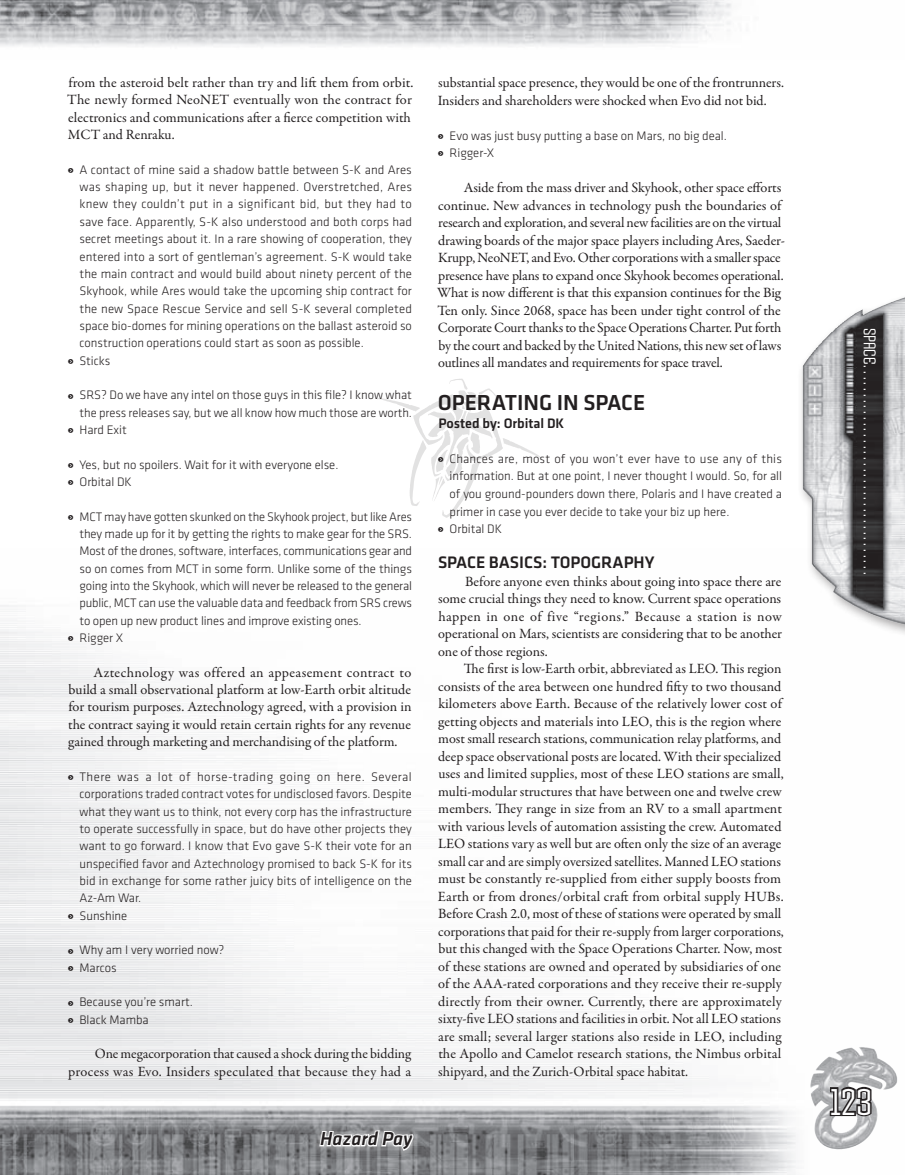
<style>
.page{position:relative;width:905px;height:1175px;background:#fff}
.page>*{position:absolute;margin:0;border:0;box-sizing:border-box;transform-origin:0 0}
.t1{font:condensed 36px "Armada";color:#fff}
.t2{font:500 22.5px "Klavika";color:#231f20}
.t3{font:italic 500 19.5px "Klavika";color:#231f20}
.t4{font:500 17.25px "Klavika";color:#231f20}
.t5{font:condensed 16.5px "Armada";color:#fff}
.t6{font:14.25px/17.5px "Garamond Premr Pro";letter-spacing:-.005em;color:#231f20}
.t7{font:500 14.25px "Klavika";color:#231f20}
.t8{font:300 12.75px/17.4px "Klavika";color:#231f20}
.t9{font:300 12.75px "Klavika";letter-spacing:.035em;color:#231f20}
.s1{font-family:"Badloc ICG";font-weight:400;font-size:16.5px}
</style>
<div class="page">
<img style="left:0;top:605px;width:898px;height:569px">
<img style="left:0;top:0;width:732px;height:47px">
<img style="left:810px;top:1047px;width:53px;height:40px">
<svg style="left:828px;top:1085px;width:46px;height:32px"></svg>
<div style="left:312px;top:1123px;width:108px;height:34px;background:#fff;opacity:.71"></div>
<svg style="left:318px;top:1109px;width:97px;height:43px"></svg>
<div style="left:797px;top:287px;width:107px;height:353px;background:#231f20;opacity:.4"></div>
<img style="left:802px;top:297px;width:102px;height:308px">
<svg style="left:377px;top:379px;width:164px;height:139px"></svg>
<p class="t6" style="left:67px;top:74px;width:348px">from the asteroid belt rather than try and lift them from orbit.<br>The newly formed NeoNET eventually won the contract for electronics and communications after a fierce competition with MCT and Renraku.</p>
<p class="t8" style="left:68px;top:161px;width:346px"><span class="s1">&gt;</span> A contact of mine said a shadow battle between S-K and Ares</p>
<p class="t8" style="left:79px;top:178px;width:334px">was shaping up, but it never happened. Overstretched, Ares</p>
<p class="t8" style="left:80px;top:196px;width:334px">knew they couldn’t put in a significant bid, but they had to</p>
<p class="t8" style="left:80px;top:213px;width:334px">save face. Apparently, S-K also understood and both corps had</p>
<p class="t8" style="left:79px;top:230px;width:334px">secret meetings about it. In a rare showing of cooperation, they</p>
<p class="t8" style="left:79px;top:248px;width:334px">entered into a sort of gentleman’s agreement. S-K would take</p>
<p class="t8" style="left:79px;top:265px;width:334px">the main contract and would build about ninety percent of the</p>
<p class="t8" style="left:79px;top:282px;width:334px">Skyhook, while Ares would take the upcoming ship contract for</p>
<p class="t8" style="left:79px;top:300px;width:334px">the new Space Rescue Service and sell S-K several completed</p>
<p class="t8" style="left:79px;top:317px;width:334px">space bio-domes for mining operations on the ballast asteroid so</p>
<p class="t8" style="left:80px;top:334px;width:286px">construction operations could start as soon as possible.</p>
<p class="t8" style="left:68px;top:352px;width:44px"><span class="s1">&gt;</span> Sticks</p>
<p class="t8" style="left:68px;top:386px;width:346px"><span class="s1">&gt;</span> SRS? Do we have any intel on those guys in this file? I know what</p>
<p class="t8" style="left:79px;top:404px;width:334px">the press releases say, but we all know how much those are worth.</p>
<p class="t8" style="left:68px;top:421px;width:61px"><span class="s1">&gt;</span> Hard Exit</p>
<p class="t8" style="left:68px;top:456px;width:272px"><span class="s1">&gt;</span> Yes, but no spoilers. Wait for it with everyone else. <span class="s1">&gt;</span> Orbital DK</p>
<p class="t8" style="left:68px;top:508px;width:346px"><span class="s1">&gt;</span> MCT may have gotten skunked on the Skyhook project, but like Ares</p>
<p class="t8" style="left:79px;top:525px;width:334px">they made up for it by getting the rights to make gear for the SRS.</p>
<p class="t8" style="left:79px;top:542px;width:334px">Most of the drones, software, interfaces, communications gear and</p>
<p class="t8" style="left:79px;top:560px;width:334px">so on comes from MCT in some form. Unlike some of the things</p>
<p class="t8" style="left:79px;top:577px;width:334px">going into the Skyhook, which will never be released to the general</p>
<p class="t8" style="left:79px;top:594px;width:334px">public, MCT can use the valuable data and feedback from SRS crews</p>
<p class="t8" style="left:79px;top:612px;width:283px">to open up new product lines and improve existing ones.</p>
<p class="t8" style="left:68px;top:629px;width:57px"><span class="s1">&gt;</span> Rigger X</p>
<p class="t6" style="left:68px;top:664px;width:345px;text-align:justify;text-indent:25px">Aztechnology was offered an appeasement contract to build a small observational platform at low-Earth orbit altitude for tourism purposes. Aztechnology agreed, with a provision in the contract saying it would retain certain rights for any revenue gained through marketing and merchandising of the platform.</p>
<p class="t9" style="left:68px;top:769px;width:346px"><span class="s1">&gt;</span> There was a lot of horse-trading going on here. Several</p>
<p class="t8" style="left:79px;top:785px;width:334px">corporations traded contract votes for undisclosed favors. Despite</p>
<p class="t8" style="left:79px;top:803px;width:334px">what they want us to think, not every corp has the infrastructure</p>
<p class="t8" style="left:79px;top:820px;width:334px">to operate successfully in space, but do have other projects they</p>
<p class="t8" style="left:79px;top:837px;width:334px">want to go forward. I know that Evo gave S-K their vote for an</p>
<p class="t8" style="left:79px;top:855px;width:334px">unspecified favor and Aztechnology promised to back S-K for its</p>
<p class="t8" style="left:79px;top:872px;width:334px">bid in exchange for some rather juicy bits of intelligence on the</p>
<p class="t8" style="left:79px;top:889px;width:63px">Az-Am War.</p>
<p class="t8" style="left:68px;top:907px;width:61px"><span class="s1">&gt;</span> Sunshine</p>
<p class="t8" style="left:68px;top:941px;width:158px"><span class="s1">&gt;</span> Why am I very worried now? <span class="s1">&gt;</span> Marcos</p>
<p class="t8" style="left:68px;top:993px;width:127px"><span class="s1">&gt;</span> Because you’re smart. <span class="s1">&gt;</span> Black Mamba</p>
<p class="t6" style="left:68px;top:1045px;width:344px;text-align:right">One megacorporation that caused a shock during the bidding process was Evo. Insiders speculated that because they had a</p>
<h3 class="t3" style="left:320px;top:1128px;width:94px">Hazard Pay</h3>
<p class="t6" style="left:438px;top:74px;width:347px">substantial space presence, they would be one of the frontrunners.<br>Insiders and shareholders were shocked when Evo did not bid.</p>
<p class="t8" style="left:437px;top:127px;width:291px"><span class="s1">&gt;</span> Evo was just busy putting a base on Mars, no big deal. <span class="s1">&gt;</span> Rigger-X</p>
<p class="t6" style="left:437px;top:179px;width:349px;text-indent:27px">Aside from the mass driver and Skyhook, other space efforts continue. New advances in technology push the boundaries of research and exploration, and several new facilities are on the virtual drawing boards of the major space players including Ares, Saeder-Krupp, NeoNET, and Evo. Other corporations with a smaller space presence have plans to expand once Skyhook becomes operational.<br>What is now different is that this expansion continues for the Big Ten only. Since 2068, space has been under tight control of the Corporate Court thanks to the Space Operations Charter. Put forth by the court and backed by the United Nations, this new set of laws outlines all mandates and requirements for space travel.</p>
<h2 class="t2" style="left:438px;top:391px;width:209px">OPERATING IN SPACE</h2>
<p class="t7" style="left:438px;top:415px;width:127px">POSTED BY: ORBITAL DK</p>
<p class="t8" style="left:437px;top:450px;width:346px"><span class="s1">&gt;</span> Chances are, most of you won’t ever have to use any of this</p>
<p class="t8" style="left:449px;top:468px;width:334px">information. But at one point, I never thought I would. So, for all</p>
<p class="t8" style="left:449px;top:485px;width:334px">of you ground-pounders down there, Polaris and I have created a</p>
<p class="t8" style="left:449px;top:503px;width:281px">primer in case you ever decide to take your biz up here.</p>
<p class="t8" style="left:437px;top:520px;width:66px"><span class="s1">&gt;</span> Orbital DK</p>
<p class="t4" style="left:438px;top:553px;width:216px">SPACE BASICS: TOPOGRAPHY</p>
<p class="t6" style="left:438px;top:572px;width:345px;text-align:justify;text-indent:27px">Before anyone even thinks about going into space there are some crucial things they need to know. Current space operations happen in one of five “regions.” Because a station is now operational on Mars, scientists are considering that to be another one of those regions.</p>
<p class="t6" style="left:438px;top:660px;width:347px;text-indent:26px">The first is low-Earth orbit, abbreviated as LEO. This region consists of the area between one hundred fifty to two thousand kilometers above Earth. Because of the relatively lower cost of getting objects and materials into LEO, this is the region where most small research stations, communication relay platforms, and deep space observational posts are located. With their specialized uses and limited supplies, most of these LEO stations are small, multi-modular structures that have between one and twelve crew members. They range in size from an RV to a small apartment with various levels of automation assisting the crew. Automated LEO stations vary as well but are often only the size of an average small car and are simply oversized satellites. Manned LEO stations must be constantly re-supplied from either supply boosts from Earth or from drones/orbital craft from orbital supply HUBs.<br>Before Crash 2.0, most of these of stations were operated by small corporations that paid for their re-supply from larger corporations, but this changed with the Space Operations Charter. Now, most of these stations are owned and operated by subsidiaries of one of the AAA-rated corporations and they receive their re-supply directly from their owner. Currently, there are approximately sixty-five LEO stations and facilities in orbit. Not all LEO stations are small; several larger stations also reside in LEO, including the Apollo and Camelot research stations, the Nimbus orbital shipyard, and the Zurich-Orbital space habitat.</p>
<p class="t5" style="left:878px;top:327px;width:247px;rotate:90deg">SPACE .....................................</p>
<h1 class="t1" style="left:830px;top:1082px;width:43px">123</h1>
</div>
